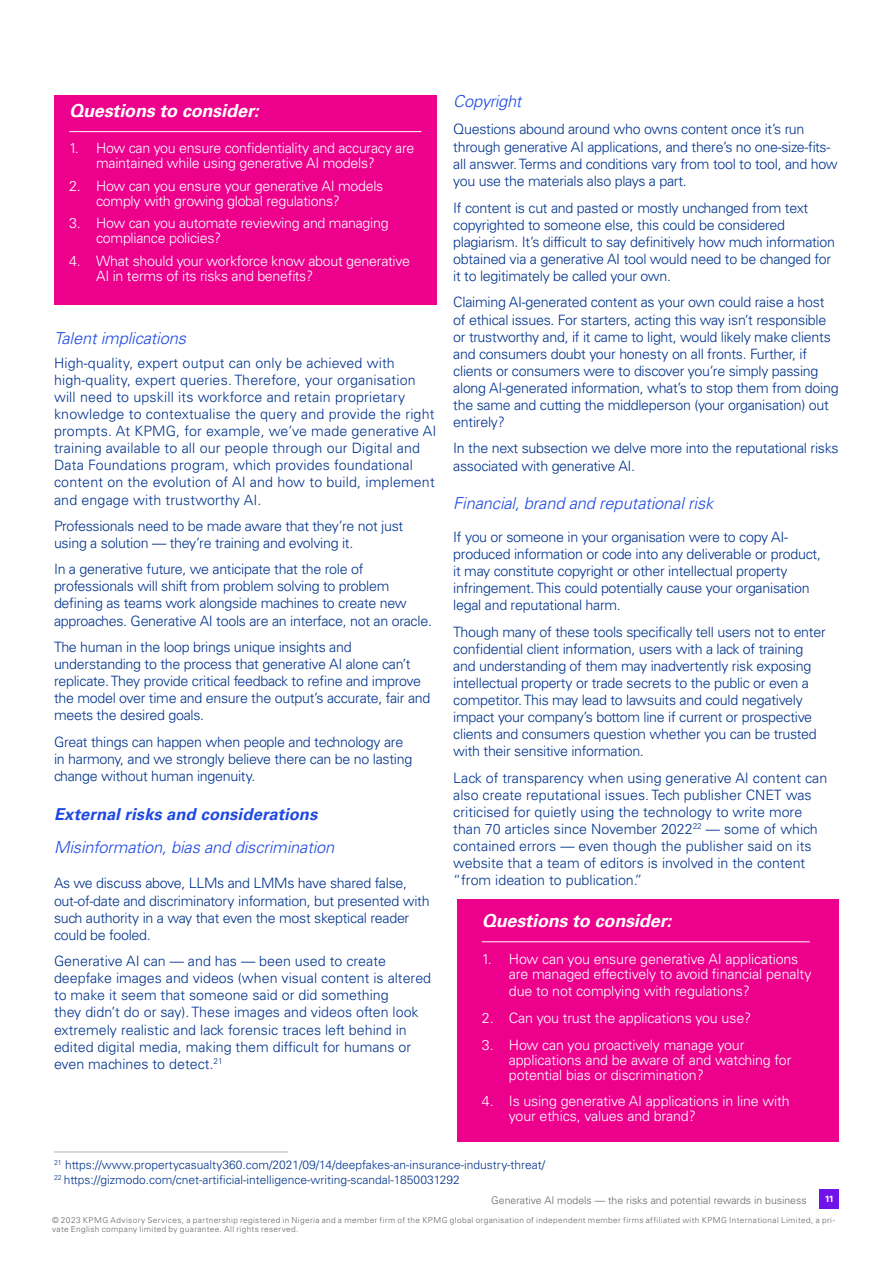
<style>
.page{position:relative;width:893px;height:1263px;background:#fff}
.page>*{position:absolute;margin:0;border:0;box-sizing:border-box;transform-origin:0 0}
.t1{font:italic 700 18px "Univers";letter-spacing:-.01em;color:#fff}
.t2{font:italic 300 16.5px "Univers LT Std";letter-spacing:-.01em;color:#1e49e2}
.t3{font:italic 700 16.5px "Univers";letter-spacing:.005em;color:#1e49e2}
.t4{font:300 14.25px/17.1px "Univers LT Std";letter-spacing:-.02em;color:#00338d}
.t5{font:300 14.25px/17.1px "Univers LT Std";color:#00338d}
.t6{font:300 14.25px/15px "Univers LT Std";letter-spacing:-.02em;color:#fff}
.t7{font:300 14.25px/17.1px "Univers LT Std";letter-spacing:.01em;color:#00338d}
.t8{font:300 12px/14.4px "Univers LT Std";color:#00338d}
.t9{font:300 10.5px "Univers LT Std";color:#676767}
.t10{font:700 9px "Univers LT Std";color:#fff}
.t11{font:300 8.25px/9px "Univers LT Std";letter-spacing:.045em;color:#666}
</style>
<div class="page">
<div style="left:820px;top:1189px;width:19px;height:20px;background:#7213ea"></div>
<hr style="left:54px;top:1151px;width:234px;height:1px;background:#b2b2b2">
<div style="left:54px;top:95px;width:383px;height:209px;background:#ec008c"></div>
<hr style="left:69px;top:131px;width:352px;height:1px;background:#fff">
<div style="left:457px;top:899px;width:382px;height:243px;background:#ec008c"></div>
<hr style="left:482px;top:941px;width:328px;height:1px;background:#fff">
<p class="t1" style="left:69px;top:100px;width:191px">Questions to consider:</p>
<p class="t6" style="left:96px;top:141px;width:320px;text-indent:-27px">1. How can you ensure confidentiality and accuracy are maintained while using generative AI models?</p>
<p class="t6" style="left:96px;top:178px;width:289px;text-indent:-27px">2. How can you ensure your generative AI models comply with growing global regulations?</p>
<p class="t6" style="left:96px;top:216px;width:294px;text-indent:-27px">3. How can you automate reviewing and managing compliance policies?</p>
<p class="t6" style="left:96px;top:253px;width:315px;text-indent:-27px">4. What should your workforce know about generative<br>AI in terms of its risks and benefits?</p>
<p class="t2" style="left:54px;top:328px;width:134px">Talent implications</p>
<p class="t7" style="left:54px;top:354px;width:384px">High-quality, expert output can only be achieved with high-quality, expert queries. Therefore, your organisation will need to upskill its workforce and retain proprietary knowledge to contextualise the query and provide the right prompts. At KPMG, for example, we’ve made generative AI training available to all our people through our Digital and Data Foundations program, which provides foundational content on the evolution of AI and how to build, implement and engage with trustworthy AI.</p>
<p class="t4" style="left:54px;top:517px;width:351px">Professionals need to be made aware that they’re not just using a solution — they’re training and evolving it.</p>
<p class="t4" style="left:54px;top:561px;width:379px">In a generative future, we anticipate that the role of professionals will shift from problem solving to problem defining as teams work alongside machines to create new approaches. Generative AI tools are an interface, not an oracle.</p>
<p class="t4" style="left:54px;top:638px;width:378px">The human in the loop brings unique insights and understanding to the process that generative AI alone can’t replicate. They provide critical feedback to refine and improve the model over time and ensure the output’s accurate, fair and meets the desired goals.</p>
<p class="t4" style="left:54px;top:733px;width:360px">Great things can happen when people and technology are in harmony, and we strongly believe there can be no lasting change without human ingenuity.</p>
<p class="t3" style="left:54px;top:804px;width:265px">External risks and considerations</p>
<p class="t2" style="left:54px;top:837px;width:282px">Misinformation, bias and discrimination</p>
<p class="t4" style="left:54px;top:874px;width:377px">As we discuss above, LLMs and LMMs have shared false, out-of-date and discriminatory information, but presented with such authority in a way that even the most skeptical reader could be fooled.</p>
<p class="t5" style="left:54px;top:952px;width:379px">Generative AI can — and has — been used to create deepfake images and videos (when visual content is altered to make it seem that someone said or did something<br>they didn’t do or say). These images and videos often look extremely realistic and lack forensic traces left behind in edited digital media, making them difficult for humans or even machines to detect.<sup>21</sup></p>
<p class="t2" style="left:453px;top:91px;width:70px">Copyright</p>
<p class="t4" style="left:453px;top:120px;width:386px">Questions abound around who owns content once it’s run through generative AI applications, and there’s no one-size-fits&shy;all answer. Terms and conditions vary from tool to tool, and how you use the materials also plays a part.</p>
<p class="t4" style="left:453px;top:199px;width:383px">If content is cut and pasted or mostly unchanged from text copyrighted to someone else, this could be considered plagiarism. It’s difficult to say definitively how much information obtained via a generative AI tool would need to be changed for it to legitimately be called your own.</p>
<p class="t4" style="left:453px;top:294px;width:387px">Claiming AI-generated content as your own could raise a host of ethical issues. For starters, acting this way isn’t responsible or trustworthy and, if it came to light, would likely make clients and consumers doubt your honesty on all fronts. Further, if clients or consumers were to discover you’re simply passing along AI-generated information, what’s to stop them from doing the same and cutting the middleperson (your organisation) out entirely?</p>
<p class="t4" style="left:453px;top:440px;width:387px">In the next subsection we delve more into the reputational risks associated with generative AI.</p>
<p class="t2" style="left:453px;top:493px;width:262px">Financial, brand and reputational risk</p>
<p class="t4" style="left:453px;top:528px;width:369px">If you or someone in your organisation were to copy AI&shy;produced information or code into any deliverable or product, it may constitute copyright or other intellectual property infringement. This could potentially cause your organisation legal and reputational harm.</p>
<p class="t4" style="left:453px;top:623px;width:374px">Though many of these tools specifically tell users not to enter confidential client information, users with a lack of training and understanding of them may inadvertently risk exposing intellectual property or trade secrets to the public or even a competitor. This may lead to lawsuits and could negatively impact your company’s bottom line if current or prospective clients and consumers question whether you can be trusted with their sensitive information.</p>
<p class="t5" style="left:453px;top:769px;width:376px">Lack of transparency when using generative AI content can also create reputational issues. Tech publisher CNET was criticised for quietly using the technology to write more than 70 articles since November 2022<sup>22</sup> — some of which contained errors — even though the publisher said on its website that a team of editors is involved in the content “from ideation to publication.”</p>
<p class="t1" style="left:482px;top:910px;width:191px">Questions to consider:</p>
<p class="t6" style="left:509px;top:951px;width:304px;text-indent:-27px">1. How can you ensure generative AI applications are managed effectively to avoid financial penalty</p>
<p class="t6" style="left:509px;top:983px;width:243px">due to not complying with regulations?</p>
<p class="t6" style="left:482px;top:1010px;width:271px">2. Can you trust the applications you use?</p>
<p class="t6" style="left:509px;top:1037px;width:284px;text-indent:-27px">3. How can you proactively manage your applications and be aware of and watching for potential bias or discrimination?</p>
<p class="t6" style="left:509px;top:1093px;width:282px;text-indent:-27px">4. Is using generative AI applications in line with your ethics, values and brand?</p>
<p class="t8" style="left:54px;top:1158px;width:493px"><sup>21</sup> https://www.propertycasualty360.com/2021/09/14/deepfakes-an-insurance-industry-threat/<br><sup>22</sup> https://gizmodo.com/cnet-artificial-intelligence-writing-scandal-1850031292</p>
<p class="t9" style="left:491px;top:1193px;width:317px">Generative AI models — the risks and potential rewards in business</p>
<p class="t10" style="left:825px;top:1194px;width:11px">11</p>
<p class="t11" style="left:52px;top:1215px;width:784px">© 2023 KPMG Advisory Services, a partnership registered in Nigeria and a member firm of the KPMG global organisation of independent member firms affiliated with KPMG International Limited, a pri&shy;vate English company limited by guarantee. All rights reserved.</p>
</div>
